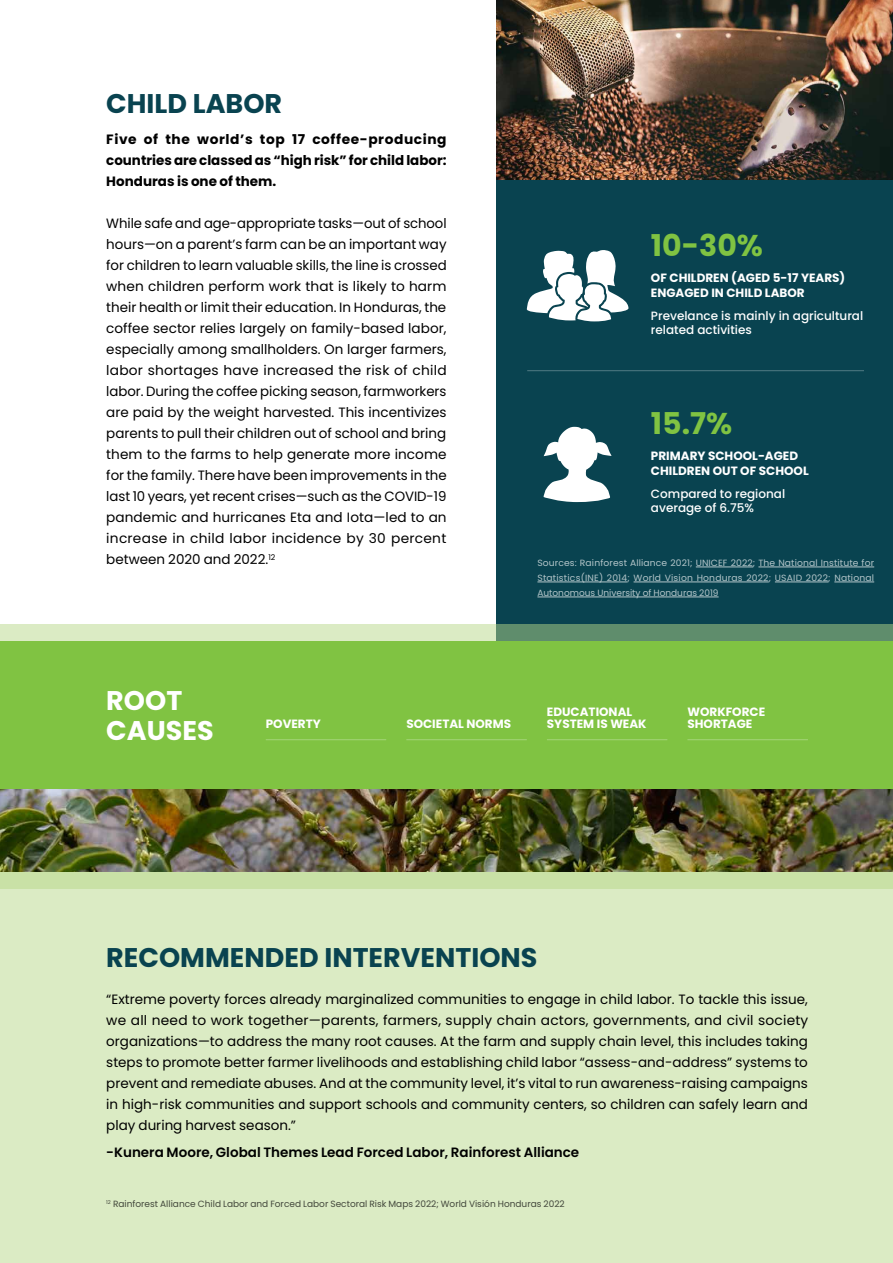
<style>
.page{position:relative;width:893px;height:1263px;background:#fff}
.page>*{position:absolute;margin:0;border:0;box-sizing:border-box;transform-origin:0 0}
.t1{font:700 30px "Poppins";color:#80c342}
.t2{font:700 27px "Poppins";color:#094350}
.t3{font:700 27px/30px "Poppins";color:#fff}
.t4{font:13.5px/21px "Poppins";color:#000;text-align:justify}
.t5{font:700 13.5px/21px "Poppins";color:#000;text-align:justify}
.t6{font:600 13.5px "Poppins";color:#000}
.t7{font:700 12px/14.4px "Poppins";color:#fff}
.t8{font:500 12px/14.4px "Poppins";color:#fff}
.t9{font:9px/15px "Poppins";color:#fff;text-align:justify}
.t10{font:9px "Poppins";color:#000}
</style>
<div class="page">
<div style="left:0;top:641px;width:893px;height:622px;background:#dbebc4"></div>
<div style="left:496px;top:0;width:397px;height:641px;background:#094350"></div>
<svg style="left:0;top:625px;width:893px;height:264px;background:#b6d1a1"></svg>
<div style="left:0;top:641px;width:893px;height:149px;background:#80c342"></div>
<hr style="left:527px;top:370px;width:337px;height:1px;background:#fff">
<hr style="left:266px;top:739px;width:120px;height:1px;background:#fff">
<hr style="left:406px;top:739px;width:121px;height:1px;background:#fff">
<hr style="left:547px;top:739px;width:120px;height:1px;background:#fff">
<hr style="left:687px;top:739px;width:121px;height:1px;background:#fff">
<hr style="left:696px;top:567px;width:57px;height:1px;background:#fff">
<hr style="left:758px;top:567px;width:116px;height:1px;background:#fff">
<hr style="left:537px;top:582px;width:90px;height:1px;background:#fff">
<hr style="left:634px;top:582px;width:135px;height:1px;background:#fff">
<hr style="left:775px;top:582px;width:53px;height:1px;background:#fff">
<hr style="left:834px;top:582px;width:40px;height:1px;background:#fff">
<hr style="left:537px;top:597px;width:182px;height:1px;background:#fff">
<img style="left:496px;top:0;width:397px;height:179px">
<img style="left:0;top:790px;width:893px;height:82px">
<svg style="left:526px;top:250px;width:103px;height:71px"></svg>
<svg style="left:543px;top:427px;width:69px;height:75px"></svg>
<h2 class="t2" style="left:106px;top:88px;width:177px">CHILD LABOR</h2>
<p class="t5" style="left:106px;top:129px;width:342px">Five of the world’s top 17 coffee-producing countries are classed as “high risk” for child labor:<br>Honduras is one of them.</p>
<p class="t4" style="left:106px;top:213px;width:342px">While safe and age-appropriate tasks—out of school hours—on a parent’s farm can be an important way for children to learn valuable skills, the line is crossed when children perform work that is likely to harm their health or limit their education. In Honduras, the coffee sector relies largely on family-based labor, especially among smallholders. On larger farmers, labor shortages have increased the risk of child labor. During the coffee picking season, farmworkers are paid by the weight harvested. This incentivizes parents to pull their children out of school and bring them to the farms to help generate more income for the family. There have been improvements in the last 10 years, yet recent crises—such as the COVID-19 pandemic and hurricanes Eta and Iota—led to an increase in child labor incidence by 30 percent between 2020 and 2022.<sup>12</sup></p>
<h1 class="t1" style="left:651px;top:228px;width:114px">10-30%</h1>
<p class="t7" style="left:651px;top:271px;width:196px">OF CHILDREN (AGED 5-17 YEARS)<br>ENGAGED IN CHILD LABOR</p>
<p class="t8" style="left:651px;top:308px;width:214px">Prevelance is mainly in agricultural related activities</p>
<h1 class="t1" style="left:651px;top:406px;width:83px">15.7%</h1>
<p class="t7" style="left:651px;top:449px;width:159px">PRIMARY SCHOOL-AGED<br>CHILDREN OUT OF SCHOOL</p>
<p class="t8" style="left:651px;top:486px;width:136px">Compared to regional average of 6.75%</p>
<p class="t9" style="left:537px;top:556px;width:338px">Sources: Rainforest Alliance 2021; UNICEF 2022; The National Institute for Statistics(INE) 2014; World Vision Honduras 2022; USAID 2022; National Autonomous University of Honduras 2019</p>
<h2 class="t3" style="left:106px;top:686px;width:109px">ROOT<br>CAUSES</h2>
<p class="t7" style="left:266px;top:716px;width:57px">POVERTY</p>
<p class="t7" style="left:406px;top:716px;width:106px">SOCIETAL NORMS</p>
<p class="t7" style="left:547px;top:705px;width:101px;line-height:12px">EDUCATIONAL<br>SYSTEM IS WEAK</p>
<p class="t7" style="left:687px;top:705px;width:79px;line-height:12px">WORKFORCE<br>SHORTAGE</p>
<h2 class="t2" style="left:106px;top:942px;width:433px">RECOMMENDED INTERVENTIONS</h2>
<p class="t4" style="left:106px;top:989px;width:704px">“Extreme poverty forces already marginalized communities to engage in child labor. To tackle this issue, we all need to work together—parents, farmers, supply chain actors, governments, and civil society organizations—to address the many root causes. At the farm and supply chain level, this includes taking steps to promote better farmer livelihoods and establishing child labor “assess-and-address” systems to prevent and remediate abuses. And at the community level, it’s vital to run awareness-raising campaigns in high-risk communities and support schools and community centers, so children can safely learn and play during harvest season.”</p>
<p class="t6" style="left:106px;top:1145px;width:474px">-Kunera Moore, Global Themes Lead Forced Labor, Rainforest Alliance</p>
<p class="t10" style="left:106px;top:1198px;width:460px"><sup>12</sup> Rainforest Alliance Child Labor and Forced Labor Sectoral Risk Maps 2022; World Visión Honduras 2022</p>
</div>
